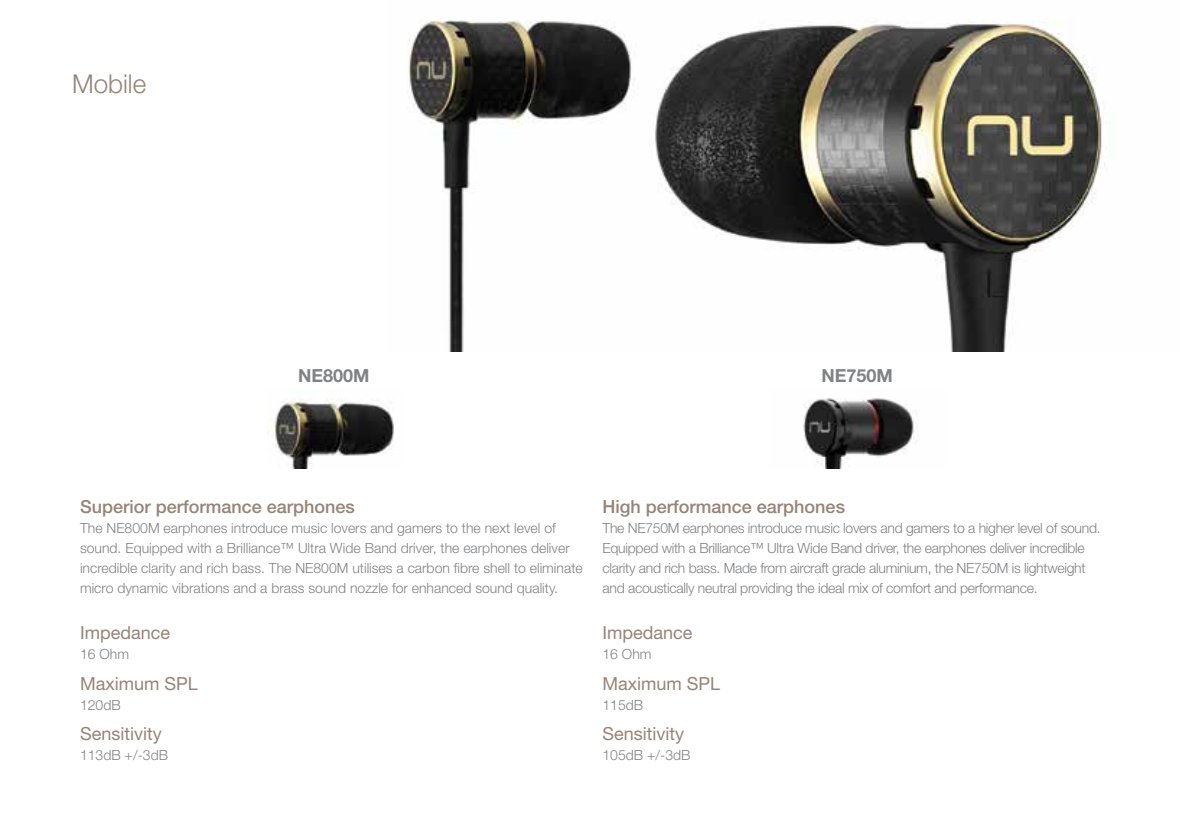
<style>
.page{position:relative;width:1191px;height:840px;background:#fff}
.page>*{position:absolute;margin:0;border:0;box-sizing:border-box;transform-origin:0 0}
.t1{font:300 26px "Helvetica Neue";color:#988376}
.t2{font:18px "Helvetica Neue";color:#988376}
.t3{font:500 18px "Helvetica Neue";color:#988376}
.t4{font:700 18px "Helvetica Neue";color:#808285}
.t5{font:300 14px/20px "Helvetica Neue";color:#808285}
.t6{font:300 14px/20px "Helvetica Neue";letter-spacing:-.02em;color:#808285}
</style>
<div class="page">
<img style="left:655px;top:20px;width:452px;height:331px">
<img style="left:270px;top:389px;width:124px;height:79px">
<img style="left:803px;top:398px;width:114px;height:70px">
<img style="left:407px;top:20px;width:228px;height:331px">
<h1 class="t1" style="left:72px;top:67px;width:76px">Mobile</h1>
<p class="t4" style="left:298px;top:364px;width:73px">NE800M</p>
<p class="t4" style="left:821px;top:364px;width:73px">NE750M</p>
<p class="t3" style="left:80px;top:495px;width:276px">Superior performance earphones</p>
<p class="t5" style="left:80px;top:517px;width:504px">The NE800M earphones introduce music lovers and gamers to the next level of sound. Equipped with a Brilliance™ Ultra Wide Band driver, the earphones deliver incredible clarity and rich bass. The NE800M utilises a carbon fibre shell to eliminate micro dynamic vibrations and a brass sound nozzle for enhanced sound quality.</p>
<p class="t3" style="left:602px;top:495px;width:244px">High performance earphones</p>
<p class="t6" style="left:602px;top:517px;width:500px">The NE750M earphones introduce music lovers and gamers to a higher level of sound.<br>Equipped with a Brilliance™ Ultra Wide Band driver, the earphones deliver incredible clarity and rich bass. Made from aircraft grade aluminium, the NE750M is lightweight and acoustically neutral providing the ideal mix of comfort and performance.</p>
<p class="t2" style="left:80px;top:621px;width:92px">Impedance</p>
<p class="t5" style="left:80px;top:643px;width:51px">16 Ohm</p>
<p class="t2" style="left:602px;top:621px;width:92px">Impedance</p>
<p class="t5" style="left:602px;top:643px;width:51px">16 Ohm</p>
<p class="t2" style="left:80px;top:672px;width:119px">Maximum SPL</p>
<p class="t5" style="left:80px;top:694px;width:42px">120dB</p>
<p class="t2" style="left:602px;top:672px;width:119px">Maximum SPL</p>
<p class="t5" style="left:602px;top:694px;width:42px">115dB</p>
<p class="t2" style="left:80px;top:722px;width:83px">Sensitivity</p>
<p class="t5" style="left:80px;top:744px;width:90px">113dB +/-3dB</p>
<p class="t2" style="left:602px;top:722px;width:83px">Sensitivity</p>
<p class="t5" style="left:602px;top:744px;width:90px">105dB +/-3dB</p>
</div>
